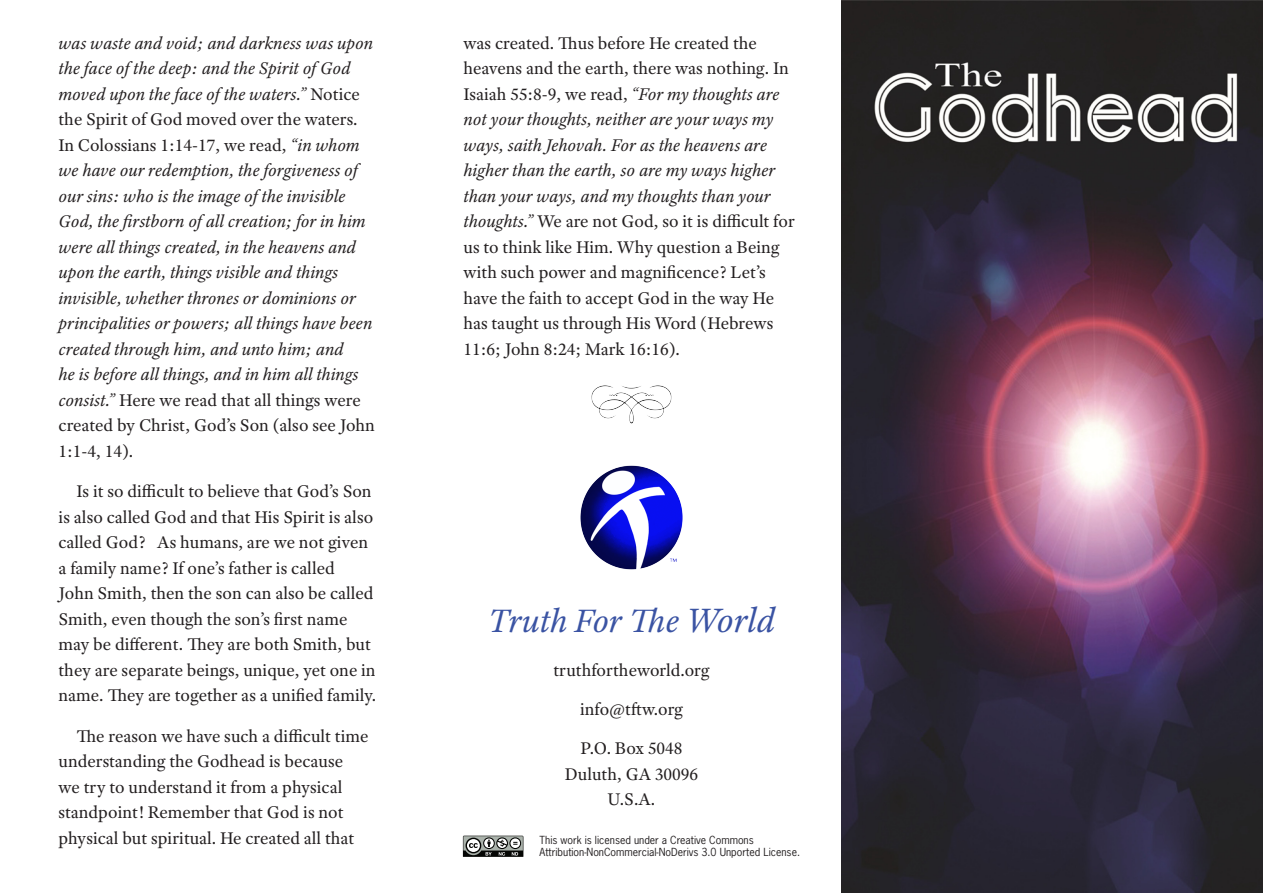
<style>
.page{position:relative;width:1263px;height:893px;background:#fff}
.page>*{position:absolute;margin:0;border:0;box-sizing:border-box;transform-origin:0 0}
.t1{font:italic 34.5px "Adobe Text Pro";letter-spacing:-.005em;color:#3a53a3}
.t2{font:18px/25.5px "Adobe Text Pro";color:#231f20}
.t3{font:italic 18px/25.5px "Adobe Text Pro";color:#231f20}
.t4{font:10.5px/12.6px "News Gothic Std";color:#231f20}
.s1{font-style:normal}
.s2{font-style:italic}
.s3{font-size:36px}
</style>
<div class="page">
<img style="left:842px;top:0;width:421px;height:893px">
<img style="left:580px;top:465px;width:103px;height:105px">
<svg style="left:463px;top:836px;width:61px;height:21px"></svg>
<img style="left:591px;top:385px;width:81px;height:38px">
<p class="t3" style="left:58px;top:30px;width:318px">was waste and void; and darkness was upon the face of the deep: and the Spirit of God moved upon the face of the waters.” <span class="s1">Notice the Spirit of God moved over the waters.<br>In Colossians 1:14-17, we read,</span> “in whom we have our redemption, the forgiveness of our sins: who is the image of the invisible God, the firstborn of all creation; for in him were all things created, in the heavens and upon the earth, things visible and things invisible, whether thrones or dominions or principalities or powers; all things have been created through him, and unto him; and<br>he is before all things, and in him all things consist.” <span class="s1">Here we read that all things were created by Christ, God’s Son (also see John 1:1-4, 14).</span></p>
<p class="t2" style="left:58px;top:479px;width:319px;text-indent:18px">Is it so difficult to believe that God’s Son is also called God and that His Spirit is also called God? As humans, are we not given a family name? If one’s father is called<br>John Smith, then the son can also be called Smith, even though the son’s first name may be different. They are both Smith, but they are separate beings, unique, yet one in name. They are together as a unified family.</p>
<p class="t2" style="left:58px;top:723px;width:312px;text-indent:18px">The reason we have such a difficult time understanding the Godhead is because we try to understand it from a physical standpoint! Remember that God is not physical but spiritual. He created all that</p>
<p class="t2" style="left:463px;top:30px;width:332px">was created. Thus before He created the heavens and the earth, there was nothing. In Isaiah 55:8-9, we read, <span class="s2">“For my thoughts are not your thoughts, neither are your ways my ways, saith Jehovah. For as the heavens are higher than the earth, so are my ways higher than your ways, and my thoughts than your thoughts.”</span> We are not God, so it is difficult for us to think like Him. Why question a Being with such power and magnificence? Let’s have the faith to accept God in the way He has taught us through His Word (Hebrews 11:6; John 8:24; Mark 16:16).</p>
<h1 class="t1" style="left:488px;top:599px;width:289px">Truth For The <span class="s3">World</span></h1>
<p class="t2" style="left:553px;top:650px;width:158px;line-height:39px;text-align:center">truthfortheworld.org info@tftw.org<br>P.O. Box 5048</p>
<p class="t2" style="left:565px;top:761px;width:135px;text-align:center">Duluth, GA 30096<br>U.S.A.</p>
<p class="t4" style="left:540px;top:833px;width:262px">This work is licensed under a Creative Commons<br>Attribution-NonCommercial-NoDerivs 3.0 Unported License.</p>
</div>
